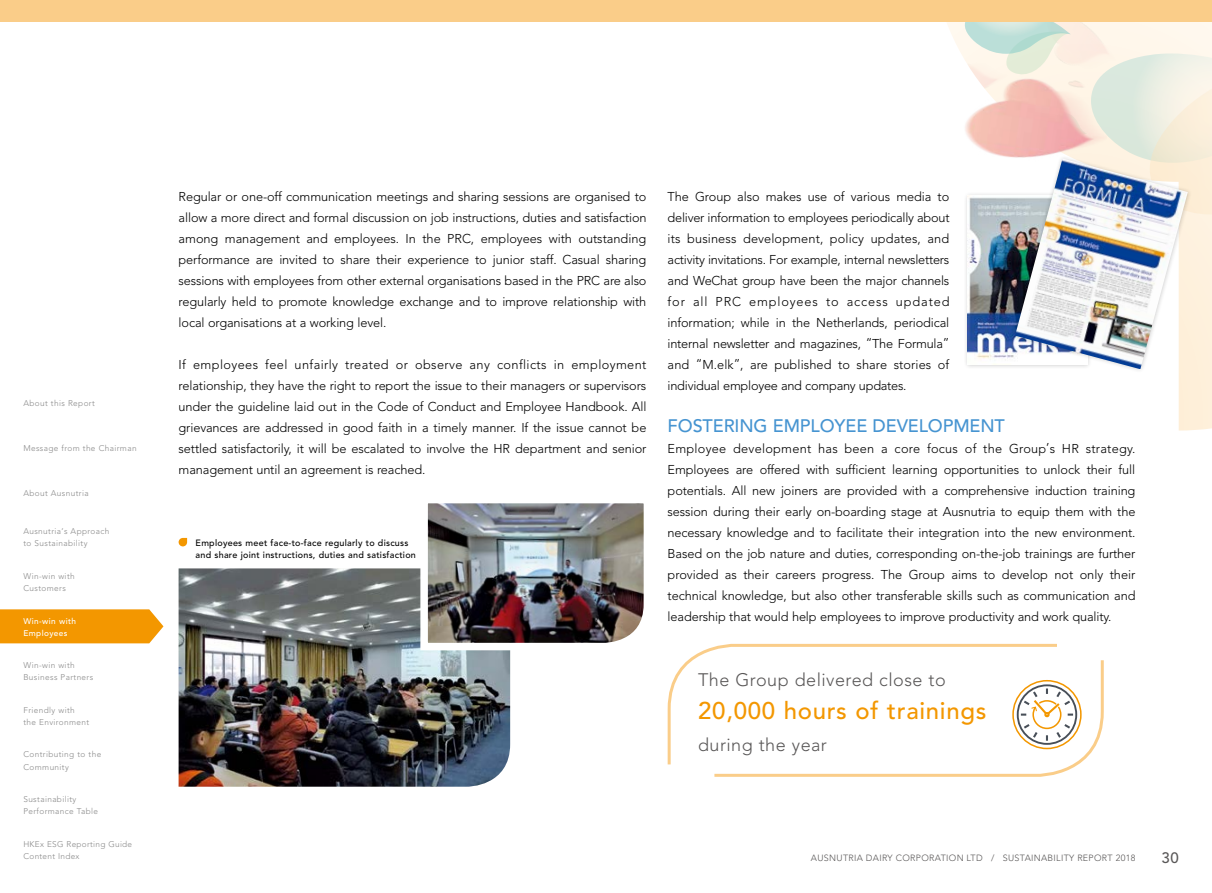
<style>
.page{position:relative;width:1212px;height:893px;background:#fff}
.page>*{position:absolute;margin:0;border:0;box-sizing:border-box;transform-origin:0 0}
.t1{font:500 24px "Avenir LT Std";letter-spacing:.03em;color:#f39700}
.t2{font:300 18px "Avenir LT Std";letter-spacing:.025em;color:#595757}
.t3{font:500 18px "Avenir LT Std";letter-spacing:-.005em;color:#4694d1}
.t4{font:500 15px "Avenir LT Std";color:#595757}
.t5{font:300 12.75px/21px "Avenir LT Std";letter-spacing:-.01em;color:#000;text-align:justify}
.t6{font:500 9.15px/12px "Avenir LT Std";letter-spacing:.03em;color:#000}
.t7{font:300 9px "Avenir LT Std";letter-spacing:.035em;color:#595757}
.t8{font:300 8.25px/12px "Avenir LT Std";letter-spacing:.045em;color:#898989}
.t9{font:500 8.25px/12px "Avenir LT Std";letter-spacing:.05em;color:#fff}
</style>
<div class="page">
<div style="left:1178px;top:215px;width:34px;height:216px;background:#fef0db"></div>
<svg style="left:965px;top:21px;width:247px;height:194px;background:#edeee0"></svg>
<div style="left:0;top:0;width:1212px;height:21px;background:#facd89"></div>
<img style="left:963px;top:57px;width:143px;height:118px">
<svg style="left:0;top:609px;width:163px;height:34px;background:#f39c0c"></svg>
<svg style="left:667px;top:643px;width:390px;height:122px"></svg>
<svg style="left:711px;top:657px;width:393px;height:120px"></svg>
<img style="left:179px;top:568px;width:331px;height:219px">
<img style="left:417px;top:503px;width:227px;height:151px">
<div style="left:963px;top:191px;width:128px;height:178px;background:#fafaf7"></div>
<img style="left:967px;top:198px;width:44px;height:160px">
<div style="left:1011px;top:154px;width:181px;height:220px;background:#000;opacity:.2"></div>
<img style="left:1015px;top:158px;width:173px;height:211px">
<svg style="left:179px;top:538px;width:8px;height:8px"></svg>
<p class="t8" style="left:23px;top:397px;width:73px">About this Report</p>
<p class="t8" style="left:23px;top:442px;width:115px">Message from the Chairman</p>
<p class="t8" style="left:23px;top:487px;width:67px">About Ausnutria</p>
<p class="t8" style="left:23px;top:525px;width:87px">Ausnutria’s Approach to Sustainability</p>
<p class="t8" style="left:23px;top:570px;width:53px">Win-win with<br>Customers</p>
<p class="t9" style="left:23px;top:615px;width:54px">Win-win with<br>Employees</p>
<p class="t8" style="left:23px;top:659px;width:71px">Win-win with<br>Business Partners</p>
<p class="t8" style="left:23px;top:704px;width:67px">Friendly with the Environment</p>
<p class="t8" style="left:23px;top:749px;width:79px">Contributing to the<br>Community</p>
<p class="t8" style="left:23px;top:793px;width:76px">Sustainability<br>Performance Table</p>
<p class="t8" style="left:23px;top:838px;width:110px">HKEx ESG Reporting Guide<br>Content Index</p>
<p class="t5" style="left:179px;top:186px;width:470px">Regular or one-off communication meetings and sharing sessions are organised to allow a more direct and formal discussion on job instructions, duties and satisfaction among management and employees. In the PRC, employees with outstanding performance are invited to share their experience to junior staff. Casual sharing sessions with employees from other external organisations based in the PRC are also regularly held to promote knowledge exchange and to improve relationship with local organisations at a working level.</p>
<p class="t5" style="left:179px;top:354px;width:469px">If employees feel unfairly treated or observe any conflicts in employment relationship, they have the right to report the issue to their managers or supervisors under the guideline laid out in the Code of Conduct and Employee Handbook. All grievances are addressed in good faith in a timely manner. If the issue cannot be settled satisfactorily, it will be escalated to involve the HR department and senior management until an agreement is reached.</p>
<p class="t6" style="left:196px;top:537px;width:222px">Employees meet face-to-face regularly to discuss and share joint instructions, duties and satisfaction</p>
<p class="t5" style="left:668px;top:186px;width:283px">The Group also makes use of various media to deliver information to employees periodically about its business development, policy updates, and activity invitations. For example, internal newsletters and WeChat group have been the major channels for all PRC employees to access updated information; while in the Netherlands, periodical internal newsletter and magazines, “The Formula” and “M.elk”, are published to share stories of individual employee and company updates.</p>
<h2 class="t3" style="left:668px;top:415px;width:339px">FOSTERING EMPLOYEE DEVELOPMENT</h2>
<p class="t5" style="left:668px;top:438px;width:469px">Employee development has been a core focus of the Group’s HR strategy.<br>Employees are offered with sufficient learning opportunities to unlock their full potentials. All new joiners are provided with a comprehensive induction training session during their early on-boarding stage at Ausnutria to equip them with the necessary knowledge and to facilitate their integration into the new environment.<br>Based on the job nature and duties, corresponding on-the-job trainings are further provided as their careers progress. The Group aims to develop not only their technical knowledge, but also other transferable skills such as communication and leadership that would help employees to improve productivity and work quality.</p>
<h2 class="t2" style="left:698px;top:669px;width:249px">The Group delivered close to</h2>
<h1 class="t1" style="left:698px;top:696px;width:290px">20,000 hours of trainings</h1>
<h2 class="t2" style="left:698px;top:734px;width:130px">during the year</h2>
<p class="t7" style="left:811px;top:852px;width:326px">AUSNUTRIA DAIRY CORPORATION LTD / SUSTAINABILITY REPORT 2018</p>
<p class="t4" style="left:1161px;top:849px;width:19px">30</p>
</div>
